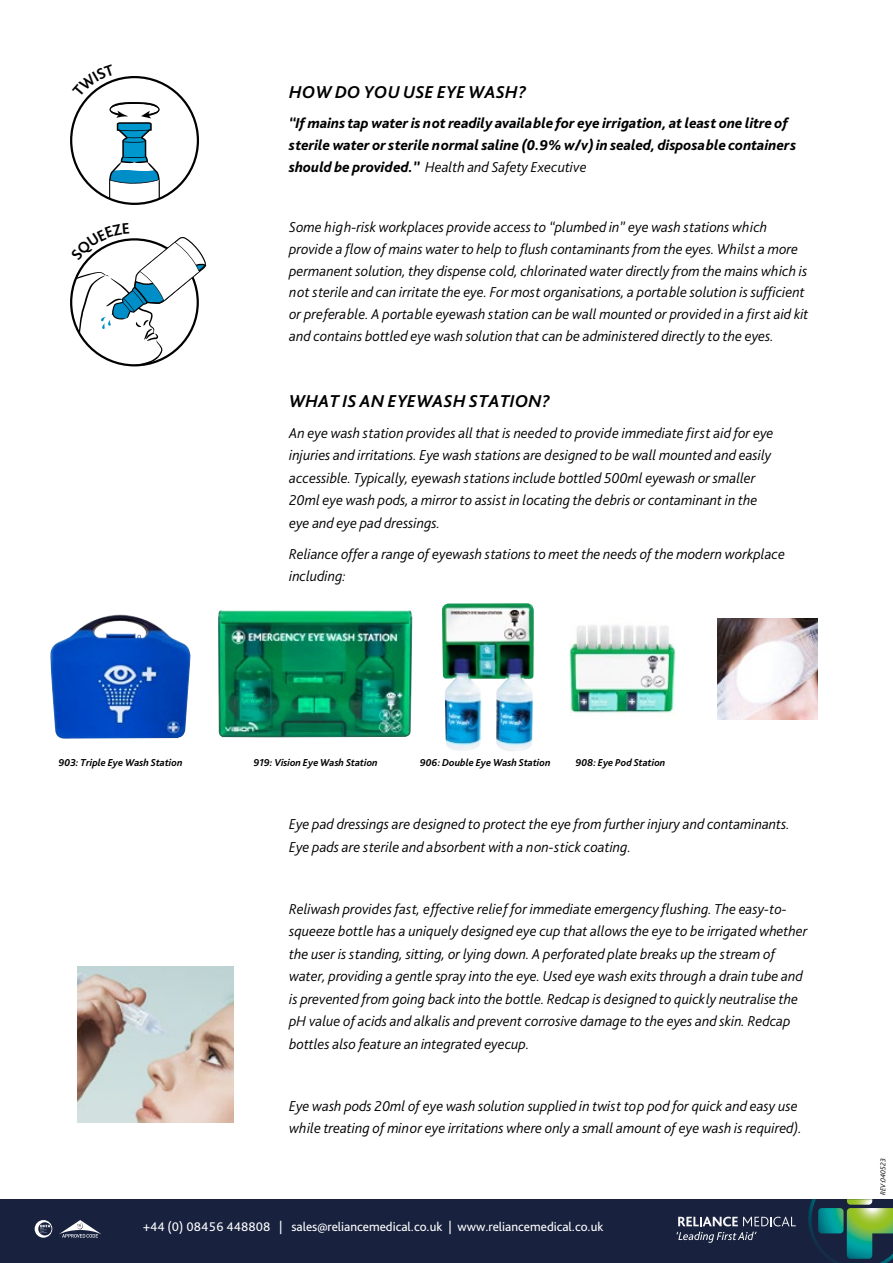
<style>
.page{position:relative;width:893px;height:1263px;background:#fff}
.page>*{position:absolute;margin:0;border:0;box-sizing:border-box;transform-origin:0 0}
.t1{font:italic 700 18px "Bliss Pro";letter-spacing:.015em;color:#000}
.t2{font:italic 300 15px/22.5px "Bliss Pro";color:#000}
.t3{font:italic 800 15px/21.8px "Bliss Pro";color:#000}
.t4{font:13.2px "Bliss Pro";color:#fff}
.t5{font:italic 700 10.5px "Bliss Pro";color:#000}
.t6{font:italic 300 7.5px "Bliss Pro";color:#000}
.s1{font-weight:300}
</style>
<div class="page">
<div style="left:0;top:1199px;width:893px;height:64px;background:#18223e"></div>
<svg style="left:808px;top:1199px;width:85px;height:64px"></svg>
<svg style="left:678px;top:1217px;width:118px;height:9px"></svg>
<svg style="left:676px;top:1232px;width:80px;height:11px"></svg>
<svg style="left:59px;top:1220px;width:42px;height:17px"></svg>
<svg style="left:35px;top:1220px;width:17px;height:18px"></svg>
<img style="left:218px;top:610px;width:194px;height:127px">
<img style="left:442px;top:603px;width:92px;height:148px">
<img style="left:570px;top:625px;width:106px;height:88px">
<img style="left:50px;top:615px;width:141px;height:124px">
<img style="left:78px;top:966px;width:156px;height:157px">
<img style="left:718px;top:619px;width:100px;height:100px">
<svg style="left:70px;top:237px;width:137px;height:128px"></svg>
<svg style="left:72px;top:76px;width:88px;height:128px"></svg>
<p class="t1" style="left:289px;top:81px;width:238px">HOW DO YOU USE EYE WASH?</p>
<p class="t3" style="left:289px;top:112px;width:509px">“If mains tap water is not readily available for eye irrigation, at least one litre of sterile water or sterile normal saline (0.9% w/v) in sealed, disposable containers should be provided.” <span class="s1">Health and Safety Executive</span></p>
<p class="t2" style="left:289px;top:216px;width:521px;line-height:21.8px">Some high-risk workplaces provide access to “plumbed in” eye wash stations which provide a flow of mains water to help to flush contaminants from the eyes. Whilst a more permanent solution, they dispense cold, chlorinated water directly from the mains which is not sterile and can irritate the eye. For most organisations, a portable solution is sufficient or preferable. A portable eyewash station can be wall mounted or provided in a first aid kit and contains bottled eye wash solution that can be administered directly to the eyes.</p>
<p class="t1" style="left:289px;top:389px;width:262px">WHAT IS AN EYEWASH STATION?</p>
<p class="t2" style="left:289px;top:421px;width:486px">An eye wash station provides all that is needed to provide immediate first aid for eye injuries and irritations. Eye wash stations are designed to be wall mounted and easily accessible. Typically, eyewash stations include bottled 500ml eyewash or smaller 20ml eye wash pods, a mirror to assist in locating the debris or contaminant in the eye and eye pad dressings.</p>
<p class="t2" style="left:289px;top:542px;width:497px">Reliance offer a range of eyewash stations to meet the needs of the modern workplace including:</p>
<p class="t5" style="left:58px;top:756px;width:126px">903: Triple Eye Wash Station</p>
<p class="t5" style="left:253px;top:756px;width:126px">919: Vision Eye Wash Station</p>
<p class="t5" style="left:420px;top:756px;width:132px">906: Double Eye Wash Station</p>
<p class="t5" style="left:575px;top:756px;width:92px">908: Eye Pod Station</p>
<p class="t2" style="left:289px;top:812px;width:502px">Eye pad dressings are designed to protect the eye from further injury and contaminants.<br>Eye pads are sterile and absorbent with a non-stick coating.</p>
<p class="t2" style="left:289px;top:897px;width:520px">Reliwash provides fast, effective relief for immediate emergency flushing. The easy-to&shy;squeeze bottle has a uniquely designed eye cup that allows the eye to be irrigated whether the user is standing, sitting, or lying down. A perforated plate breaks up the stream of water, providing a gentle spray into the eye. Used eye wash exits through a drain tube and is prevented from going back into the bottle. Redcap is designed to quickly neutralise the pH value of acids and alkalis and prevent corrosive damage to the eyes and skin. Redcap bottles also feature an integrated eyecup.</p>
<p class="t2" style="left:289px;top:1094px;width:514px">Eye wash pods 20ml of eye wash solution supplied in twist top pod for quick and easy use while treating of minor eye irritations where only a small amount of eye wash is required).</p>
<p class="t4" style="left:143px;top:1218px;width:462px">+44 (0) 08456 448808 | sales@reliancemedical.co.uk | www.reliancemedical.co.uk</p>
<p class="t6" style="left:878px;top:1195px;width:39px;rotate:-90deg">REV:040523</p>
</div>
